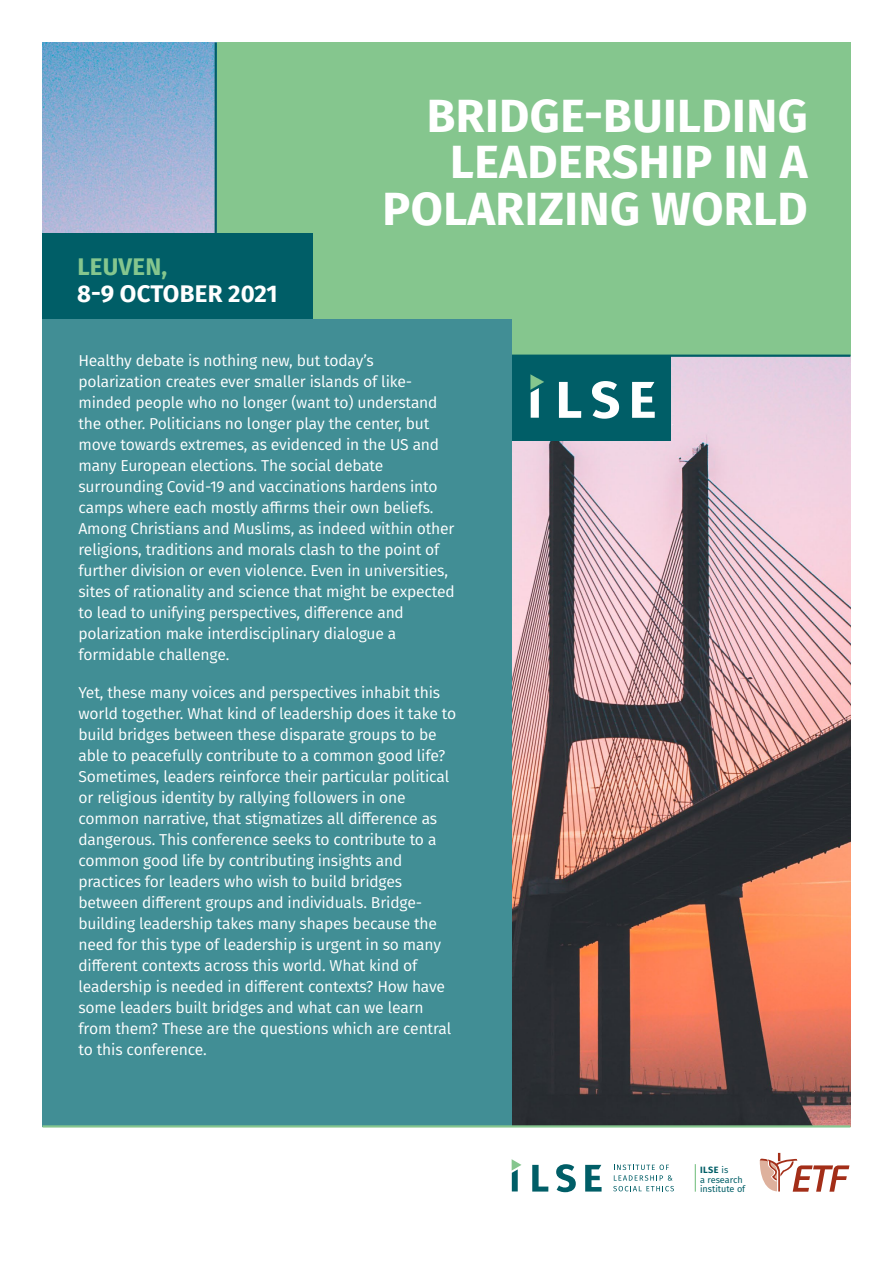
<style>
.page{position:relative;width:893px;height:1263px;background:#fff}
.page>*{position:absolute;margin:0;border:0;box-sizing:border-box;transform-origin:0 0}
.t1{font:700 46.5px/46.5px "Fira Sans";letter-spacing:.01em;color:#fff;text-align:right}
.t2{font:700 24px "Fira Sans";color:#fff}
.t3{font:700 24px "Fira Sans";letter-spacing:.01em;color:#85c68e}
.t4{font:15.75px/21px "Fira Sans";letter-spacing:-.01em;color:#fff}
.t5{font:9.15px/9.9px "Fira Sans";color:#005e67}
.s1{font-weight:700}
</style>
<div class="page">
<img style="left:43px;top:43px;width:807px;height:1082px">
<div style="left:217px;top:43px;width:633px;height:313px;background:#85c68e"></div>
<hr style="left:43px;top:355px;width:807px;height:2px;background:#005e67">
<div style="left:511px;top:356px;width:160px;height:85px;background:#005e67"></div>
<svg style="left:559px;top:382px;width:22px;height:36px"></svg>
<svg style="left:632px;top:382px;width:23px;height:36px"></svg>
<svg style="left:592px;top:381px;width:27px;height:38px"></svg>
<svg style="left:530px;top:374px;width:14px;height:44px"></svg>
<hr style="left:215px;top:43px;width:2px;height:190px;background:#005e67">
<div style="left:43px;top:319px;width:469px;height:807px;background:#418e95"></div>
<div style="left:43px;top:233px;width:270px;height:86px;background:#005e67"></div>
<svg style="left:532px;top:1165px;width:16px;height:26px"></svg>
<svg style="left:585px;top:1165px;width:17px;height:26px"></svg>
<svg style="left:556px;top:1164px;width:20px;height:28px"></svg>
<svg style="left:512px;top:1159px;width:9px;height:32px"></svg>
<svg style="left:613px;top:1164px;width:61px;height:27px"></svg>
<svg style="left:760px;top:1153px;width:89px;height:39px"></svg>
<svg style="left:695px;top:1164px;width:1px;height:28px"></svg>
<hr style="left:43px;top:1125px;width:807px;height:2px;background:#85c68e">
<h2 class="t3" style="left:77px;top:246px;width:91px">LEUVEN,</h2>
<h2 class="t2" style="left:77px;top:273px;width:202px">8-9 OCTOBER 2021</h2>
<h1 class="t1" style="left:382px;top:89px;width:427px">BRIDGE-BUILDING<br>LEADERSHIP IN A<br>POLARIZING WORLD</h1>
<p class="t4" style="left:78px;top:350px;width:378px">Healthy debate is nothing new, but today’s polarization creates ever smaller islands of like&shy;minded people who no longer (want to) understand the other. Politicians no longer play the center, but move towards extremes, as evidenced in the US and many European elections. The social debate surrounding Covid-19 and vaccinations hardens into camps where each mostly affirms their own beliefs.<br>Among Christians and Muslims, as indeed within other religions, traditions and morals clash to the point of further division or even violence. Even in universities, sites of rationality and science that might be expected to lead to unifying perspectives, difference and polarization make interdisciplinary dialogue a formidable challenge.</p>
<p class="t4" style="left:78px;top:682px;width:379px">Yet, these many voices and perspectives inhabit this world together. What kind of leadership does it take to build bridges between these disparate groups to be able to peacefully contribute to a common good life?<br>Sometimes, leaders reinforce their particular political or religious identity by rallying followers in one common narrative, that stigmatizes all difference as dangerous. This conference seeks to contribute to a common good life by contributing insights and practices for leaders who wish to build bridges between different groups and individuals. Bridge&shy;building leadership takes many shapes because the need for this type of leadership is urgent in so many different contexts across this world. What kind of leadership is needed in different contexts? How have some leaders built bridges and what can we learn from them? These are the questions which are central to this conference.</p>
<p class="t5" style="left:700px;top:1164px;width:47px"><span class="s1">ILSE</span> is<br>a research institute of</p>
</div>
